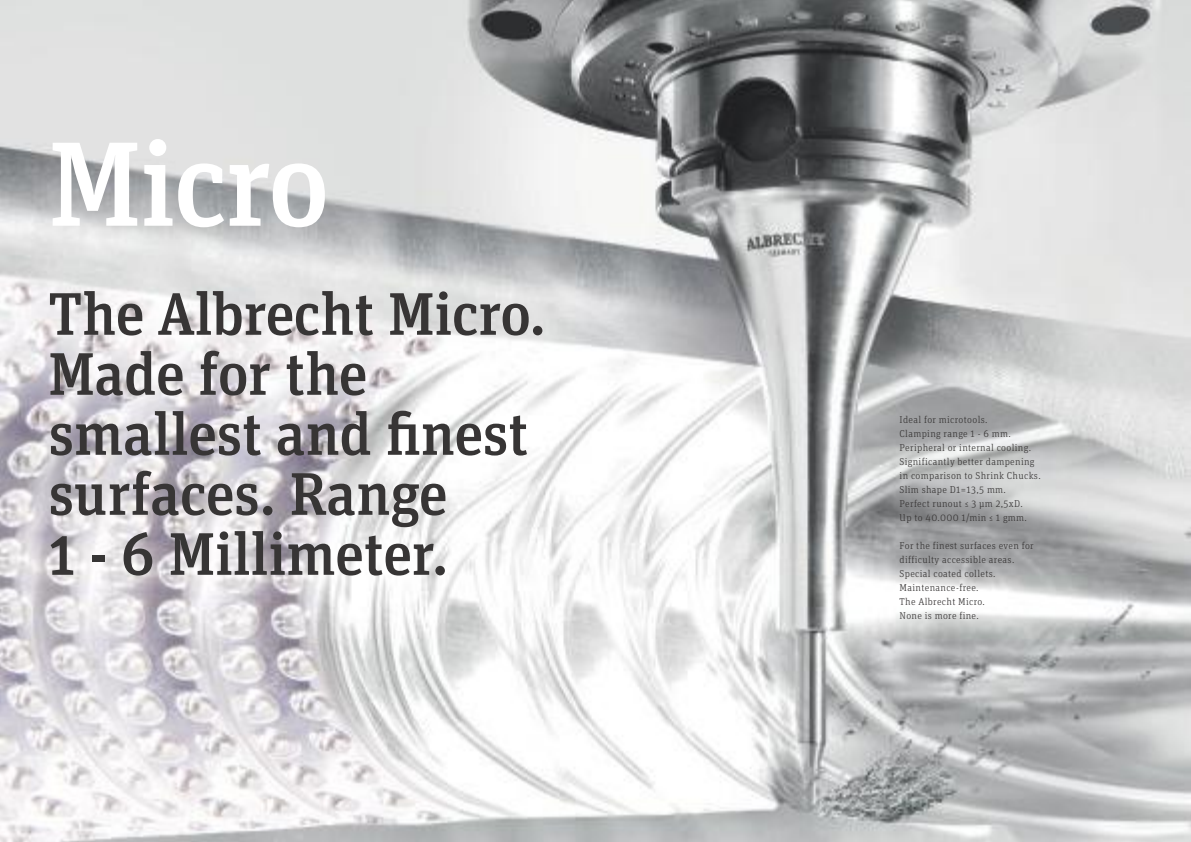
<style>
.page{position:relative;width:1191px;height:842px;background:#fff}
.page>*{position:absolute;margin:0;border:0;box-sizing:border-box;transform-origin:0 0}
.t1{font:500 120px "Unit Slab Pro";letter-spacing:-.02em;color:#fff}
.t2{font:500 60px/60px "Unit Slab Pro";letter-spacing:-.01em;color:#373535}
.t3{font:300 10px/14px "Unit Slab OT";letter-spacing:.035em;color:#373535}
</style>
<div class="page">
<img style="left:0;top:0;width:1191px;height:842px">
<h1 class="t1" style="left:48px;top:100px;width:282px">Micro</h1>
<h2 class="t2" style="left:48px;top:281px;width:499px">The Albrecht Micro.<br>Made for the smallest and finest surfaces. Range<br>1 - 6 Millimeter.</h2>
<p class="t3" style="left:899px;top:412px;width:143px">Ideal for microtools.<br>Clamping range 1 - 6 mm.<br>Peripheral or internal cooling.<br>Significantly better dampening in comparison to Shrink Chucks.<br>Slim shape D1=13,5 mm.<br>Perfect runout ≤ 3 μm 2,5xD.<br>Up to 40.000 1/min ≤ 1 gmm.</p>
<p class="t3" style="left:899px;top:538px;width:136px">For the finest surfaces even for difficulty accessible areas.<br>Special coated collets.<br>Maintenance-free.<br>The Albrecht Micro.<br>None is more fine.</p>
</div>
